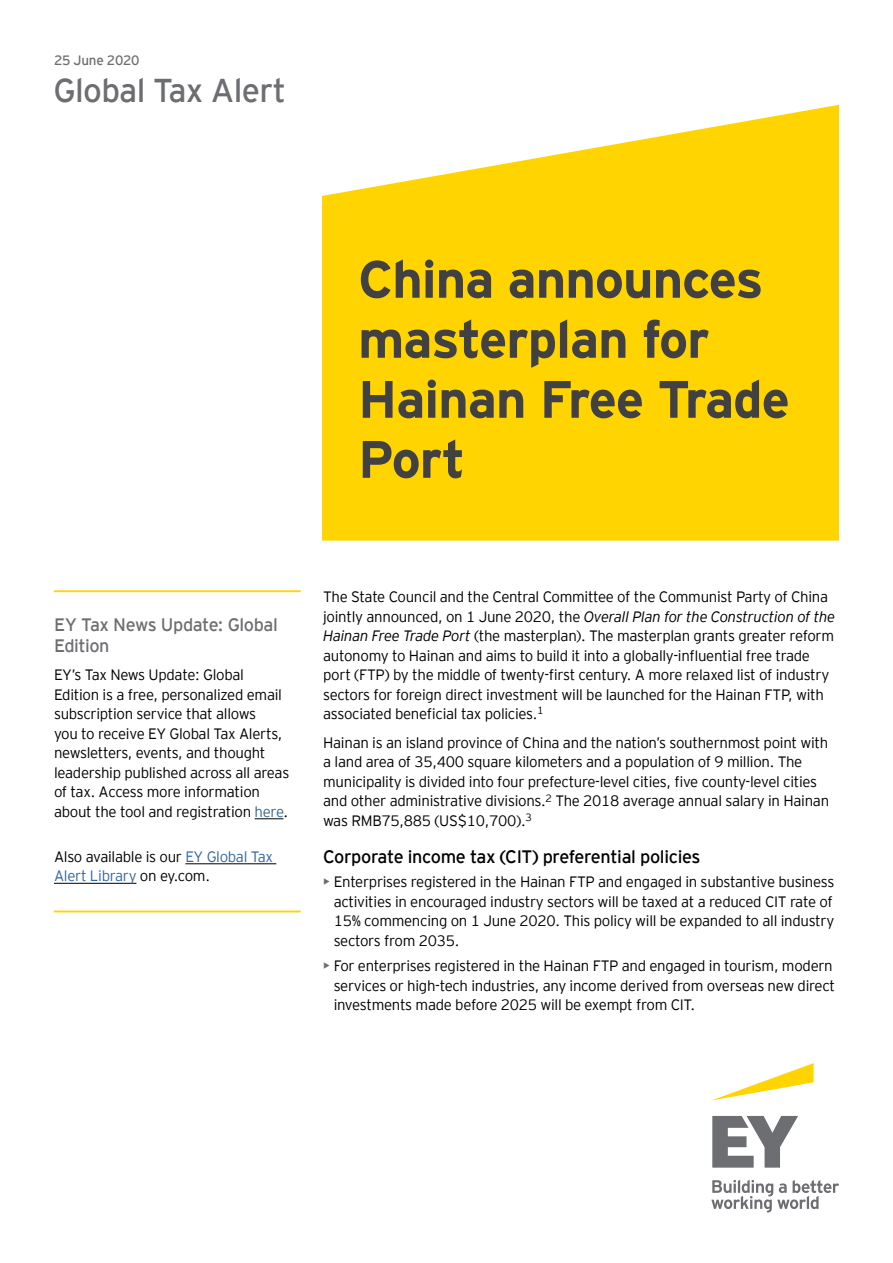
<style>
.page{position:relative;width:893px;height:1263px;background:#fff}
.page>*{position:absolute;margin:0;border:0;box-sizing:border-box;transform-origin:0 0}
.t1{font:700 52.5px/60px "EY Interstate";letter-spacing:-.02em;color:#414042}
.t2{font:33px "EY Interstate";letter-spacing:-.02em;color:#6d6e71}
.t3{font:18px "EY Interstate";letter-spacing:-.02em;color:#000}
.t4{font:18px/21px "EY Interstate";letter-spacing:-.025em;color:#6d6e71}
.t5{font:300 15px/19.5px "EY Interstate";letter-spacing:-.02em;color:#000}
.t6{font:13.5px "EY Interstate";letter-spacing:-.02em;color:#6d6e71}
.s1{color:#369}
.s2{font-style:italic}
.s3{font-weight:400;color:#6d6e71}
</style>
<div class="page">
<svg style="left:322px;top:105px;width:517px;height:436px;background:#ffd81a"></svg>
<hr style="left:54px;top:590px;width:247px;height:2px;background:#ffd400">
<svg style="left:255px;top:818px;width:28px;height:1px"></svg>
<hr style="left:185px;top:863px;width:91px;height:1px;background:#000">
<hr style="left:54px;top:883px;width:82px;height:1px;background:#000">
<hr style="left:54px;top:910px;width:247px;height:2px;background:#ffd400">
<svg style="left:713px;top:1063px;width:101px;height:37px"></svg>
<svg style="left:711px;top:1116px;width:128px;height:96px"></svg>
<p class="t6" style="left:54px;top:50px;width:87px">25 June 2020</p>
<h2 class="t2" style="left:53px;top:67px;width:234px">Global Tax Alert</h2>
<h1 class="t1" style="left:358px;top:246px;width:433px">China announces masterplan for<br>Hainan Free Trade<br>Port</h1>
<p class="t4" style="left:54px;top:613px;width:225px">EY Tax News Update: Global<br>Edition</p>
<p class="t5" style="left:54px;top:664px;width:237px">EY’s Tax News Update: Global Edition is a free, personalized email subscription service that allows<br>you to receive EY Global Tax Alerts, newsletters, events, and thought leadership published across all areas of tax. Access more information about the tool and registration <span class="s1">here</span>.</p>
<p class="t5" style="left:54px;top:846px;width:221px">Also available is our <span class="s1">EY Global Tax<br>Alert Library</span> on ey.com.</p>
<p class="t5" style="left:323px;top:586px;width:514px">The State Council and the Central Committee of the Communist Party of China jointly announced, on 1 June 2020, the <span class="s2">Overall Plan for the Construction of the Hainan Free Trade Port</span> (the masterplan). The masterplan grants greater reform autonomy to Hainan and aims to build it into a globally-influential free trade port (FTP) by the middle of twenty-first century. A more relaxed list of industry sectors for foreign direct investment will be launched for the Hainan FTP, with associated beneficial tax policies.<sup>1</sup></p>
<p class="t5" style="left:323px;top:732px;width:508px">Hainan is an island province of China and the nation’s southernmost point with a land area of 35,400 square kilometers and a population of 9 million. The municipality is divided into four prefecture-level cities, five county-level cities and other administrative divisions.<sup>2</sup> The 2018 average annual salary in Hainan was RMB75,885 (US$10,700).<sup>3</sup></p>
<p class="t3" style="left:323px;top:844px;width:379px">Corporate income tax (CIT) preferential policies</p>
<p class="t5" style="left:334px;top:871px;width:502px;text-align:justify;text-indent:-10px"><span class="s3">•</span> Enterprises registered in the Hainan FTP and engaged in substantive business activities in encouraged industry sectors will be taxed at a reduced CIT rate of 15% commencing on 1 June 2020. This policy will be expanded to all industry sectors from 2035.</p>
<p class="t5" style="left:334px;top:955px;width:503px;text-indent:-10px"><span class="s3">•</span> For enterprises registered in the Hainan FTP and engaged in tourism, modern services or high-tech industries, any income derived from overseas new direct investments made before 2025 will be exempt from CIT.</p>
</div>
